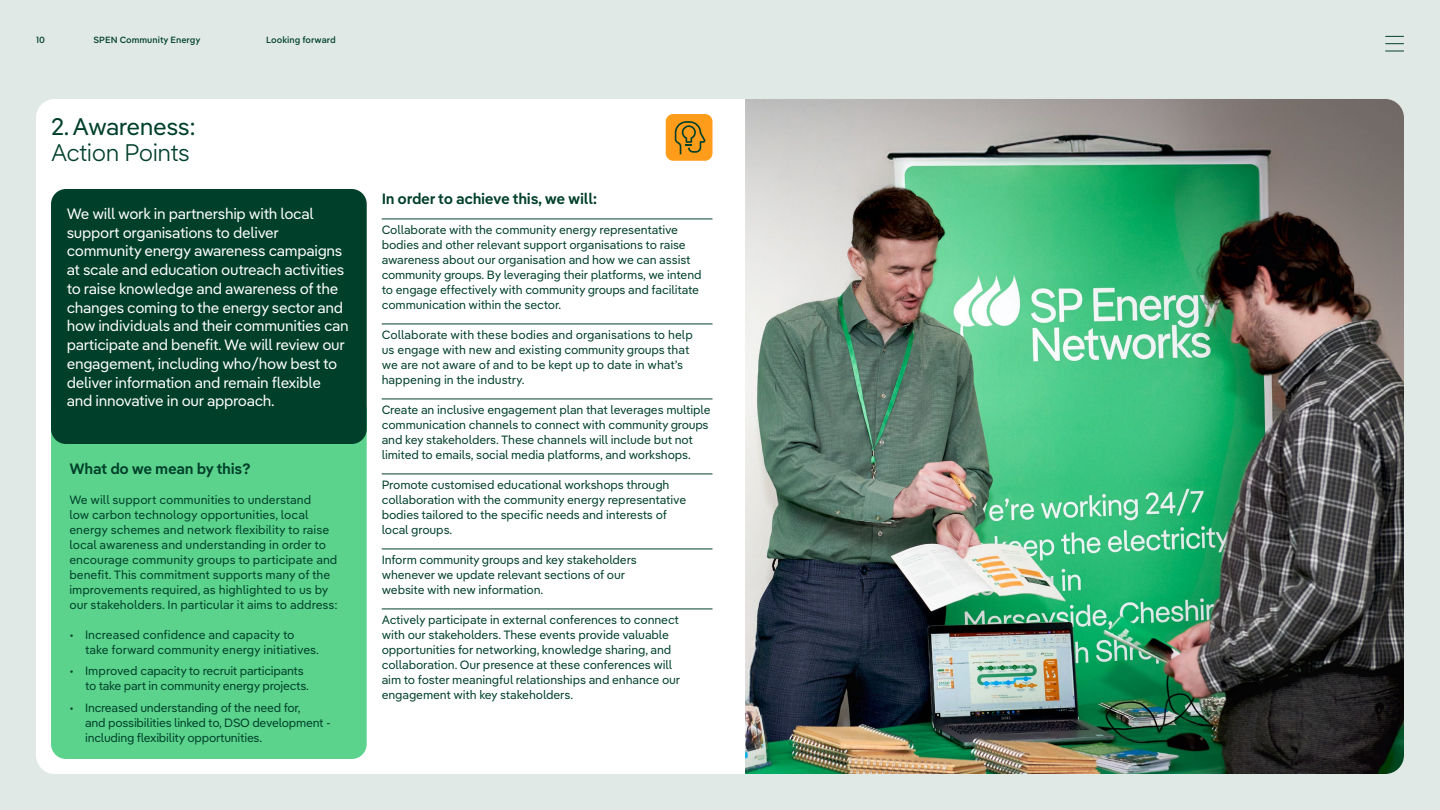
<style>
.page{position:relative;width:1440px;height:810px;background:#e1e9e6}
.page>*{position:absolute;margin:0;border:0;box-sizing:border-box;transform-origin:0 0}
.t1{font:24px "Iber Pangea Text";letter-spacing:-.02em;color:#00402a}
.t2{font:300 24px "Iber Pangea Text";letter-spacing:-.02em;color:#00402a}
.t3{font:15px/18.8px "Iber Pangea Text";letter-spacing:-.02em;color:#fff}
.t4{font:700 15px "Iber Pangea Text Sm";letter-spacing:-.02em;color:#00402a}
.t5{font:12px/15px "Iber Pangea Text";letter-spacing:-.01em;color:#00402a}
.t6{font:500 9px "Iber Pangea Text";color:#00402a}
</style>
<div class="page">
<div style="left:36px;top:99px;width:1368px;height:675px;background:#fff;border-radius:19px"></div>
<div style="left:51px;top:395px;width:316px;height:364px;background:#5bd38c;border-radius:15px"></div>
<div style="left:51px;top:189px;width:316px;height:255px;background:#00402a;border-radius:15px"></div>
<hr style="left:382px;top:219px;width:330px;height:1px;background:#00402a">
<hr style="left:382px;top:324px;width:330px;height:1px;background:#00402a">
<hr style="left:382px;top:399px;width:330px;height:1px;background:#00402a">
<hr style="left:382px;top:474px;width:330px;height:1px;background:#00402a">
<hr style="left:382px;top:549px;width:330px;height:1px;background:#00402a">
<hr style="left:382px;top:609px;width:330px;height:1px;background:#00402a">
<svg style="left:1386px;top:36px;width:18px;height:1px"></svg>
<svg style="left:1386px;top:51px;width:18px;height:1px"></svg>
<svg style="left:1386px;top:43px;width:18px;height:1px"></svg>
<div style="left:666px;top:114px;width:46px;height:47px;background:#ff9c1a;border-radius:8px"></div>
<svg style="left:675px;top:121px;width:31px;height:33px"></svg>
<img style="left:745px;top:99px;width:659px;height:675px">
<p class="t6" style="left:36px;top:33px;width:10px">10</p>
<p class="t6" style="left:94px;top:33px;width:108px">SPEN Community Energy</p>
<p class="t6" style="left:266px;top:33px;width:71px">Looking forward</p>
<h1 class="t1" style="left:51px;top:108px;width:146px">2. Awareness:</h1>
<h1 class="t2" style="left:51px;top:135px;width:140px">Action Points</h1>
<p class="t3" style="left:67px;top:203px;width:284px">We will work in partnership with local support organisations to deliver community energy awareness campaigns at scale and education outreach activities to raise knowledge and awareness of the changes coming to the energy sector and how individuals and their communities can participate and benefit. We will review our engagement, including who/how best to deliver information and remain flexible and innovative in our approach.</p>
<p class="t4" style="left:70px;top:457px;width:183px">What do we mean by this?</p>
<p class="t5" style="left:69px;top:492px;width:270px">We will support communities to understand<br>low carbon technology opportunities, local energy schemes and network flexibility to raise local awareness and understanding in order to encourage community groups to participate and benefit. This commitment supports many of the improvements required, as highlighted to us by our stakeholders. In particular it aims to address:</p>
<p class="t5" style="left:85px;top:627px;width:235px;text-indent:-16px">• Increased confidence and capacity to take forward community energy initiatives.</p>
<p class="t5" style="left:85px;top:663px;width:225px;text-indent:-16px">• Improved capacity to recruit participants to take part in community energy projects.</p>
<p class="t5" style="left:85px;top:699px;width:247px;text-indent:-16px">• Increased understanding of the need for,<br>and possibilities linked to, DSO development - including flexibility opportunities.</p>
<p class="t4" style="left:382px;top:187px;width:217px">In order to achieve this, we will:</p>
<p class="t5" style="left:382px;top:222px;width:321px">Collaborate with the community energy representative bodies and other relevant support organisations to raise awareness about our organisation and how we can assist community groups. By leveraging their platforms, we intend to engage effectively with community groups and facilitate communication within the sector.</p>
<p class="t5" style="left:382px;top:327px;width:313px">Collaborate with these bodies and organisations to help us engage with new and existing community groups that we are not aware of and to be kept up to date in what’s happening in the industry.</p>
<p class="t5" style="left:382px;top:402px;width:330px">Create an inclusive engagement plan that leverages multiple communication channels to connect with community groups and key stakeholders. These channels will include but not limited to emails, social media platforms, and workshops.</p>
<p class="t5" style="left:382px;top:477px;width:306px">Promote customised educational workshops through collaboration with the community energy representative bodies tailored to the specific needs and interests of local groups.</p>
<p class="t5" style="left:382px;top:552px;width:257px">Inform community groups and key stakeholders whenever we update relevant sections of our website with new information.</p>
<p class="t5" style="left:382px;top:612px;width:300px">Actively participate in external conferences to connect with our stakeholders. These events provide valuable opportunities for networking, knowledge sharing, and collaboration. Our presence at these conferences will aim to foster meaningful relationships and enhance our engagement with key stakeholders.</p>
</div>
